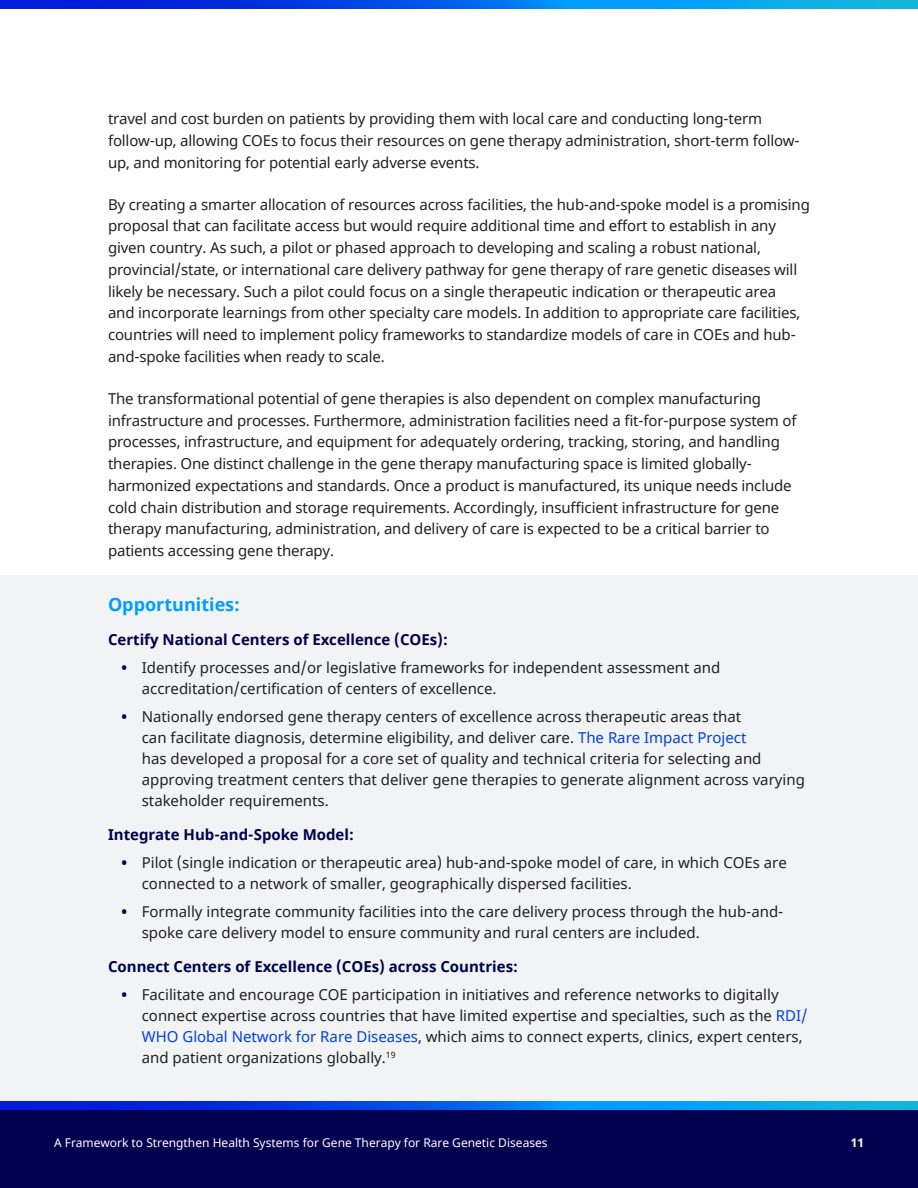
<style>
.page{position:relative;width:918px;height:1188px;background:#fff}
.page>*{position:absolute;margin:0;border:0;box-sizing:border-box;transform-origin:0 0}
.t1{font:700 18px "Noto Sans";color:#009eff}
.t2{font:15px/21.8px "Noto Sans";letter-spacing:-.01em;color:#231f20}
.t3{font:700 15px "Noto Sans";color:#00004f}
.t4{font:12px "Noto Sans";color:#fff}
.t5{font:700 12px "Noto Sans";color:#fff}
.s1{font-weight:700;color:#00004f}
.s2{color:#0040e3}
</style>
<div class="page">
<div style="left:0;top:1105px;width:918px;height:83px;background:#00004f"></div>
<img style="left:0;top:1101px;width:918px;height:8px">
<img style="left:0;top:0;width:918px;height:9px">
<div style="left:0;top:575px;width:918px;height:526px;background:#f2f3f4"></div>
<p class="t2" style="left:108px;top:108px;width:693px">travel and cost burden on patients by providing them with local care and conducting long-term follow-up, allowing COEs to focus their resources on gene therapy administration, short-term follow&shy;up, and monitoring for potential early adverse events.</p>
<p class="t2" style="left:108px;top:194px;width:703px">By creating a smarter allocation of resources across facilities, the hub-and-spoke model is a promising proposal that can facilitate access but would require additional time and effort to establish in any given country. As such, a pilot or phased approach to developing and scaling a robust national, provincial/state, or international care delivery pathway for gene therapy of rare genetic diseases will likely be necessary. Such a pilot could focus on a single therapeutic indication or therapeutic area<br>and incorporate learnings from other specialty care models. In addition to appropriate care facilities, countries will need to implement policy frameworks to standardize models of care in COEs and hub&shy;and-spoke facilities when ready to scale.</p>
<p class="t2" style="left:108px;top:388px;width:690px">The transformational potential of gene therapies is also dependent on complex manufacturing infrastructure and processes. Furthermore, administration facilities need a fit-for-purpose system of processes, infrastructure, and equipment for adequately ordering, tracking, storing, and handling therapies. One distinct challenge in the gene therapy manufacturing space is limited globally&shy;harmonized expectations and standards. Once a product is manufactured, its unique needs include cold chain distribution and storage requirements. Accordingly, insufficient infrastructure for gene therapy manufacturing, administration, and delivery of care is expected to be a critical barrier to patients accessing gene therapy.</p>
<p class="t1" style="left:108px;top:596px;width:134px">Opportunities:</p>
<p class="t3" style="left:108px;top:633px;width:341px">Certify National Centers of Excellence (COEs):</p>
<p class="t2" style="left:142px;top:658px;width:580px;line-height:21px;text-indent:-20px"><span class="s1">•</span> Identify processes and/or legislative frameworks for independent assessment and accreditation/certification of centers of excellence.</p>
<p class="t2" style="left:142px;top:706px;width:665px;line-height:21px;text-indent:-20px"><span class="s1">•</span> Nationally endorsed gene therapy centers of excellence across therapeutic areas that<br>can facilitate diagnosis, determine eligibility, and deliver care. <span class="s2">The Rare Impact Project<br></span>has developed a proposal for a core set of quality and technical criteria for selecting and approving treatment centers that deliver gene therapies to generate alignment across varying stakeholder requirements.</p>
<p class="t3" style="left:108px;top:828px;width:247px">Integrate Hub-and-Spoke Model:</p>
<p class="t2" style="left:142px;top:853px;width:647px;line-height:21px;text-indent:-20px"><span class="s1">•</span> Pilot (single indication or therapeutic area) hub-and-spoke model of care, in which COEs are connected to a network of smaller, geographically dispersed facilities.</p>
<p class="t2" style="left:142px;top:901px;width:643px;line-height:21px;text-indent:-20px"><span class="s1">•</span> Formally integrate community facilities into the care delivery process through the hub-and&shy;spoke care delivery model to ensure community and rural centers are included.</p>
<p class="t3" style="left:108px;top:960px;width:412px">Connect Centers of Excellence (COEs) across Countries:</p>
<p class="t2" style="left:142px;top:985px;width:667px;line-height:21px;text-indent:-20px"><span class="s1">•</span> Facilitate and encourage COE participation in initiatives and reference networks to digitally connect expertise across countries that have limited expertise and specialties, such as the <span class="s2">RDI/ WHO Global Network for Rare Diseases</span>, which aims to connect experts, clinics, expert centers, and patient organizations globally.<sup>19</sup></p>
<p class="t4" style="left:54px;top:1138px;width:495px">A Framework to Strengthen Health Systems for Gene Therapy for Rare Genetic Diseases</p>
<p class="t5" style="left:851px;top:1137px;width:15px">11</p>
</div>
